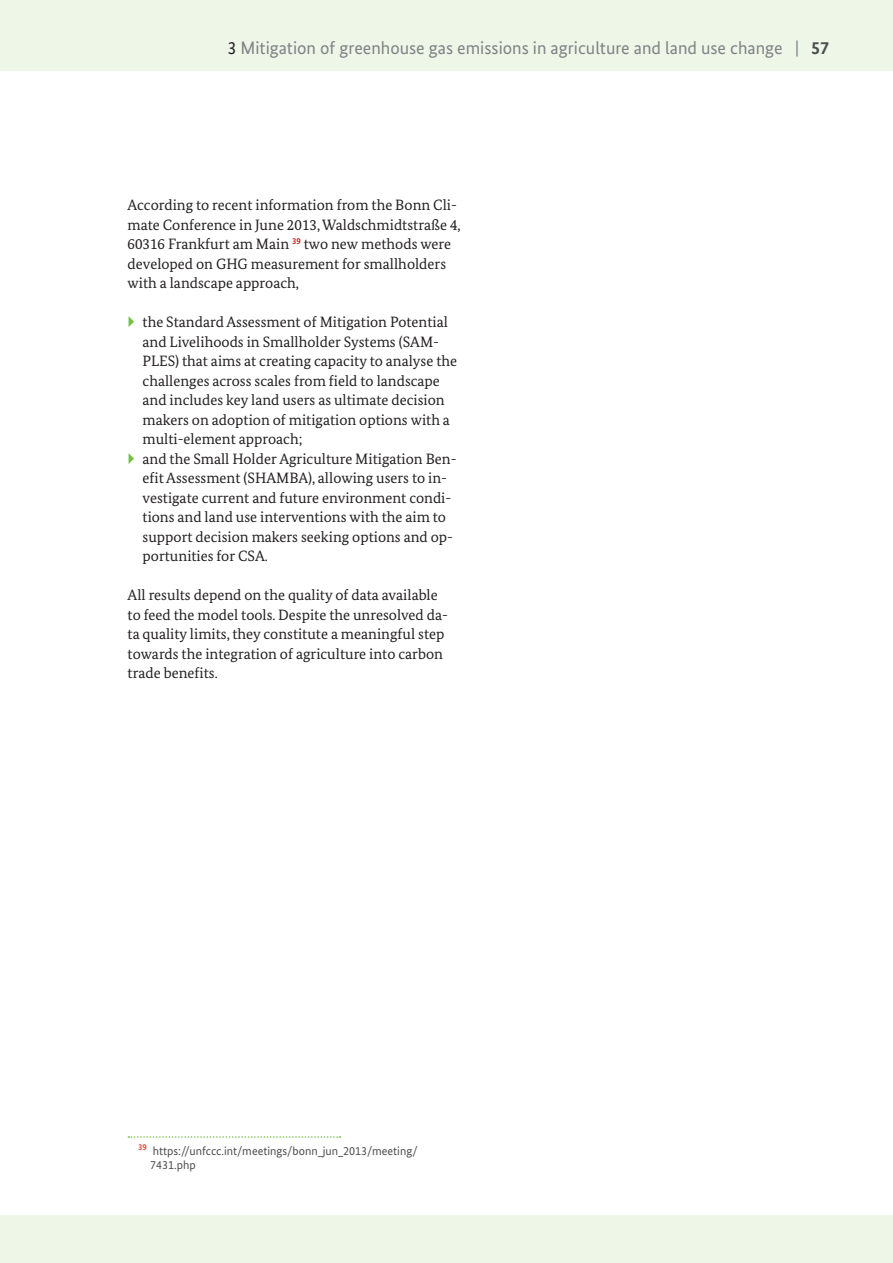
<style>
.page{position:relative;width:893px;height:1263px;background:#fff}
.page>*{position:absolute;margin:0;border:0;box-sizing:border-box;transform-origin:0 0}
.t1{font:18px "Bundes Sans";color:#808285}
.Copy_text{font:15px/19.5px "Bundes Serif";color:#231f20}
.Fussnoten{font:12px/14.4px "Bundes Sans";color:#4d4d4f}
.s1{color:#231f20}
.s2{font-weight:700;color:#4d4d4f}
</style>
<div class="page">
<div style="left:0;top:0;width:893px;height:71px;background:#eef6e8"></div>
<div style="left:0;top:1216px;width:893px;height:47px;background:#eef6e8"></div>
<svg style="left:128px;top:1136px;width:212px;height:2px"></svg>
<p class="t1" style="left:227px;top:37px;width:603px"><span class="s1">3</span> Mitigation of greenhouse gas emissions in agriculture and land use change | <span class="s2">57</span></p>
<p class="Copy_text" style="left:128px;top:195px;width:335px">According to recent information from the Bonn Cli&shy;mate Conference in June 2013, Waldschmidtstraße 4, 60316 Frankfurt am Main <sup>39</sup> two new methods were developed on GHG measurement for smallholders with a landscape approach,</p>
<p class="Copy_text" style="left:143px;top:312px;width:316px">the Standard Assessment of Mitigation Potential and Livelihoods in Smallholder Systems (SAM-PLES) that aims at creating capacity to analyse the challenges across scales from field to landscape and includes key land users as ultimate decision makers on adoption of mitigation options with a multi-element approach;</p>
<p class="Copy_text" style="left:143px;top:448px;width:316px">and the Small Holder Agriculture Mitigation Ben&shy;efit Assessment (SHAMBA), allowing users to in&shy;vestigate current and future environment condi&shy;tions and land use interventions with the aim to support decision makers seeking options and op&shy;portunities for CSA.</p>
<p class="Copy_text" style="left:128px;top:585px;width:322px">All results depend on the quality of data available to feed the model tools. Despite the unresolved da&shy;ta quality limits, they constitute a meaningful step towards the integration of agriculture into carbon trade benefits.</p>
<p class="Fussnoten" style="left:150px;top:1143px;width:269px;text-indent:-12px"><sup>39</sup> https://unfccc.int/meetings/bonn_jun_2013/meeting/<br>7431.php</p>
</div>
